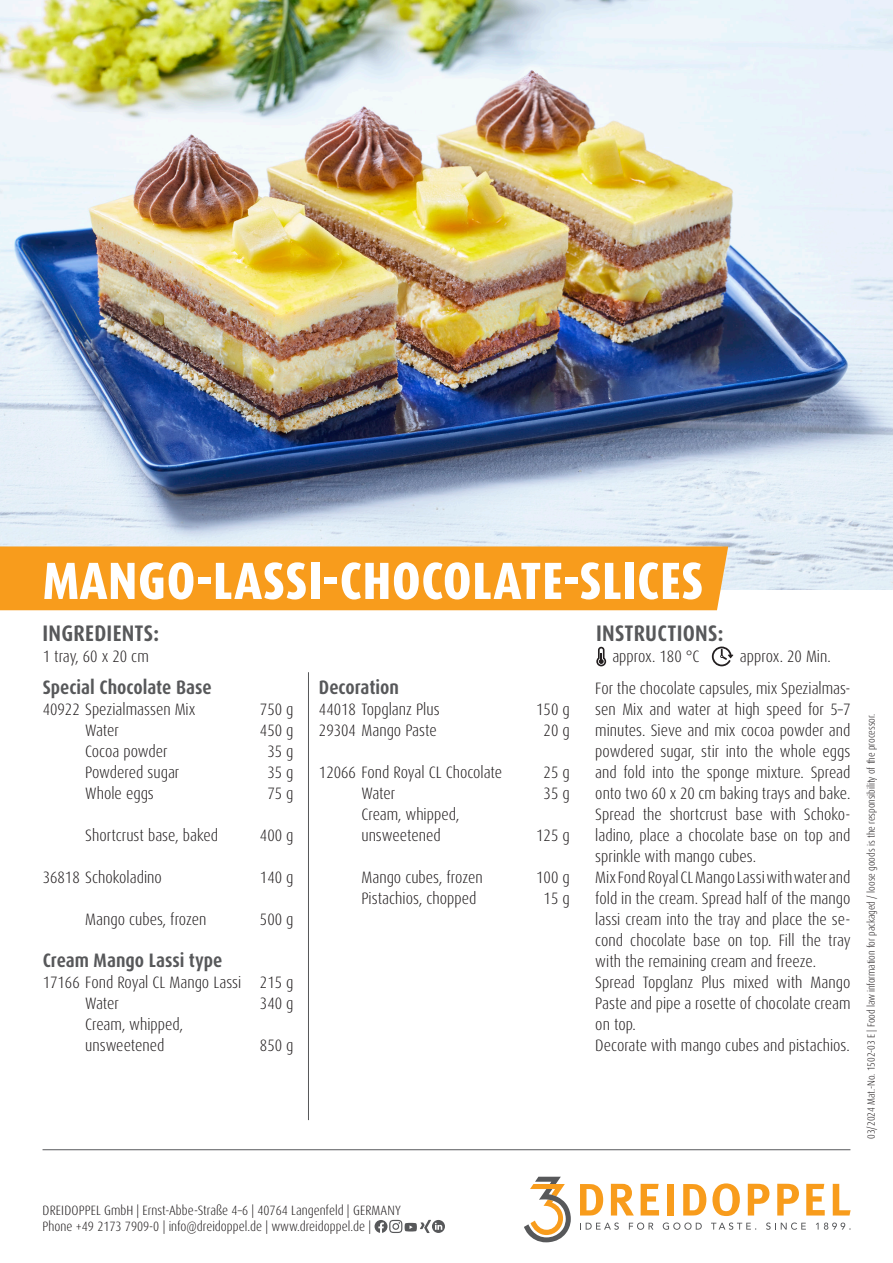
<style>
.page{position:relative;width:893px;height:1263px;background:#fff}
.page>*{position:absolute;margin:0;border:0;box-sizing:border-box;transform-origin:0 0}
.t1{font:800 condensed 52.5px "Dax Pro";letter-spacing:.01em;color:#fff}
.t2{font:700 condensed 22.5px "Dax Pro";letter-spacing:.01em;color:#57585a}
.t3{font:700 condensed 19.5px "Dax Pro";color:#57585a}
.t4{font:300 condensed 16.5px/21px "Dax Pro";color:#231f20}
.t5{font:300 condensed 13.5px/16.2px "Dax Pro";color:#231f20}
.t6{font:300 condensed 10.5px "Dax Pro";letter-spacing:-.01em;color:#231f20}
</style>
<div class="page">
<hr style="left:43px;top:1149px;width:807px;height:1px;background:#57585a">
<svg style="left:375px;top:1220px;width:70px;height:13px"></svg>
<svg style="left:580px;top:1184px;width:23px;height:31px"></svg>
<svg style="left:611px;top:1184px;width:23px;height:31px"></svg>
<svg style="left:641px;top:1184px;width:18px;height:31px"></svg>
<div style="left:667px;top:1184px;width:7px;height:31px;background:#f89c1c"></div>
<svg style="left:683px;top:1184px;width:23px;height:31px"></svg>
<svg style="left:712px;top:1183px;width:28px;height:33px"></svg>
<svg style="left:748px;top:1184px;width:21px;height:31px"></svg>
<svg style="left:777px;top:1184px;width:22px;height:31px"></svg>
<svg style="left:806px;top:1184px;width:19px;height:31px"></svg>
<svg style="left:833px;top:1184px;width:18px;height:31px"></svg>
<svg style="left:580px;top:1222px;width:39px;height:8px"></svg>
<svg style="left:629px;top:1222px;width:24px;height:8px"></svg>
<svg style="left:663px;top:1222px;width:39px;height:8px"></svg>
<svg style="left:711px;top:1222px;width:45px;height:8px"></svg>
<svg style="left:766px;top:1222px;width:40px;height:8px"></svg>
<svg style="left:816px;top:1222px;width:35px;height:8px"></svg>
<svg style="left:524px;top:1177px;width:47px;height:65px"></svg>
<img style="left:0;top:0;width:893px;height:589px">
<div style="left:0;top:546px;width:728px;height:64px;background:#f89c1c"></div>
<hr style="left:308px;top:672px;width:1px;height:448px;background:#57585a">
<svg style="left:712px;top:646px;width:21px;height:20px"></svg>
<svg style="left:596px;top:647px;width:10px;height:19px"></svg>
<h1 class="t1" style="left:43px;top:547px;width:662px">MANGO-LASSI-CHOCOLATE-SLICES</h1>
<h2 class="t2" style="left:43px;top:619px;width:118px">INGREDIENTS:</h2>
<p class="t4" style="left:43px;top:646px;width:108px">1 tray, 60 x 20 cm</p>
<p class="t3" style="left:43px;top:674px;width:171px">Special Chocolate Base</p>
<p class="t4" style="left:43px;top:698px;width:154px">40922 Spezialmassen Mix</p>
<p class="t4" style="left:260px;top:698px;width:35px">750 g</p>
<p class="t4" style="left:85px;top:719px;width:35px">Water</p>
<p class="t4" style="left:260px;top:719px;width:35px">450 g</p>
<p class="t4" style="left:85px;top:740px;width:84px">Cocoa powder</p>
<p class="t4" style="left:267px;top:740px;width:28px">35 g</p>
<p class="t4" style="left:85px;top:761px;width:96px">Powdered sugar</p>
<p class="t4" style="left:267px;top:761px;width:28px">35 g</p>
<p class="t4" style="left:85px;top:782px;width:70px">Whole eggs</p>
<p class="t4" style="left:267px;top:782px;width:28px">75 g</p>
<p class="t4" style="left:85px;top:824px;width:135px">Shortcrust base, baked</p>
<p class="t4" style="left:260px;top:824px;width:35px">400 g</p>
<p class="t4" style="left:43px;top:866px;width:121px">36818 Schokoladino</p>
<p class="t4" style="left:260px;top:866px;width:35px">140 g</p>
<p class="t4" style="left:85px;top:908px;width:123px">Mango cubes, frozen</p>
<p class="t4" style="left:260px;top:908px;width:35px">500 g</p>
<p class="t3" style="left:43px;top:947px;width:181px">Cream Mango Lassi type</p>
<p class="t4" style="left:85px;top:971px;width:210px;text-indent:-43px">17166 Fond Royal CL Mango Lassi 215 g<br>Water</p>
<p class="t4" style="left:260px;top:992px;width:35px">340 g</p>
<p class="t4" style="left:85px;top:1013px;width:99px">Cream, whipped, unsweetened</p>
<p class="t4" style="left:260px;top:1034px;width:35px">850 g</p>
<p class="t3" style="left:319px;top:674px;width:82px">Decoration</p>
<p class="t4" style="left:319px;top:698px;width:122px">44018 Topglanz Plus</p>
<p class="t4" style="left:536px;top:698px;width:35px">150 g</p>
<p class="t4" style="left:319px;top:719px;width:119px">29304 Mango Paste</p>
<p class="t4" style="left:544px;top:719px;width:28px">20 g</p>
<p class="t4" style="left:319px;top:761px;width:185px">12066 Fond Royal CL Chocolate</p>
<p class="t4" style="left:544px;top:761px;width:28px">25 g</p>
<p class="t4" style="left:361px;top:782px;width:35px">Water</p>
<p class="t4" style="left:544px;top:782px;width:28px">35 g</p>
<p class="t4" style="left:361px;top:803px;width:99px">Cream, whipped, unsweetened</p>
<p class="t4" style="left:536px;top:824px;width:35px">125 g</p>
<p class="t4" style="left:361px;top:866px;width:123px">Mango cubes, frozen</p>
<p class="t4" style="left:536px;top:866px;width:35px">100 g</p>
<p class="t4" style="left:361px;top:887px;width:116px">Pistachios, chopped</p>
<p class="t4" style="left:544px;top:887px;width:28px">15 g</p>
<h2 class="t2" style="left:596px;top:619px;width:129px">INSTRUCTIONS:</h2>
<p class="t4" style="left:595px;top:677px;width:257px">For the chocolate capsules, mix Spezialmas&shy;sen Mix and water at high speed for 5–7 minutes. Sieve and mix cocoa powder and powdered sugar, stir into the whole eggs and fold into the sponge mixture. Spread onto two 60 x 20 cm baking trays and bake.<br>Spread the shortcrust base with Schoko&shy;ladino, place a chocolate base on top and sprinkle with mango cubes.<br>Mix Fond Royal CL Mango Lassi with water and fold in the cream. Spread half of the mango lassi cream into the tray and place the se&shy;cond chocolate base on top. Fill the tray with the remaining cream and freeze.<br>Spread Topglanz Plus mixed with Mango Paste and pipe a rosette of chocolate cream on top.<br>Decorate with mango cubes and pistachios.</p>
<p class="t4" style="left:612px;top:646px;width:89px">approx. 180 °C</p>
<p class="t4" style="left:740px;top:646px;width:92px">approx. 20 Min.</p>
<p class="t6" style="left:864px;top:1139px;width:426px;rotate:-90deg">03/2024 Mat.-No. 1502-03 E | Food law information for packaged / loose goods is the responsibility of the processor.</p>
<p class="t5" style="left:43px;top:1202px;width:360px">DREIDOPPEL GmbH | Ernst-Abbe-Straße 4–6 | 40764 Langenfeld | GERMANY<br>Phone +49 2173 7909-0 | info@dreidoppel.de | www.dreidoppel.de |</p>
</div>
